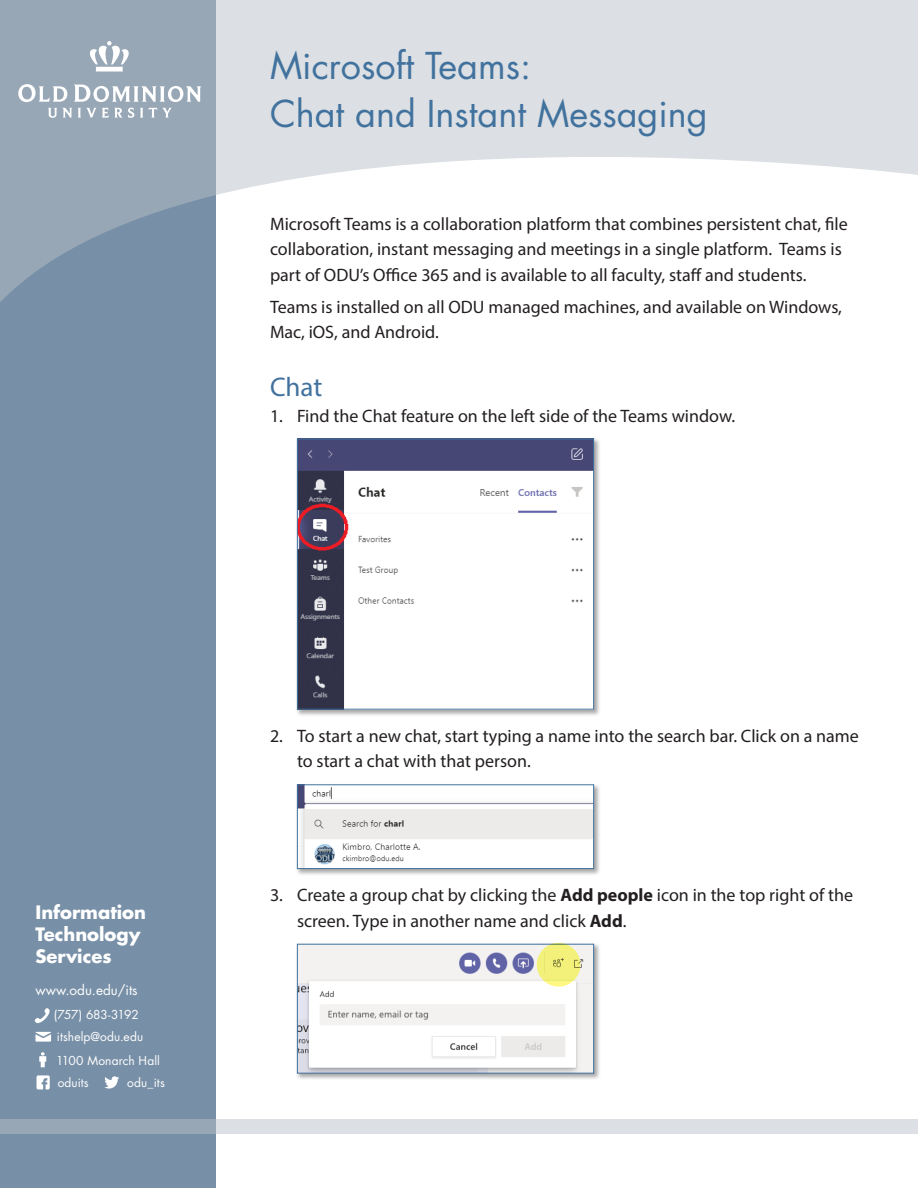
<style>
.page{position:relative;width:918px;height:1188px;background:#fff}
.page>*{position:absolute;margin:0;border:0;box-sizing:border-box;transform-origin:0 0}
.t1{font:36px "Futura Std";color:#41729e}
.heading{font:27px "Myriad Pro";color:#41729e}
.body_copy{font:18px/25.5px "Myriad Pro";color:#231f20}
.t2{font:700 18px "Futura Std";color:#fff}
.t3{font:13.5px "Futura Std";color:#fff}
.t4{font:12px "Futura Std";letter-spacing:.005em;color:#fff}
.t5{font:12px "Futura Std";letter-spacing:-.015em;color:#fff}
.s1{font-weight:700}
</style>
<div class="page">
<div style="left:0;top:0;width:216px;height:1188px;background:#7890a7"></div>
<svg style="left:0;top:0;width:918px;height:302px"></svg>
<svg style="left:0;top:1120px;width:918px;height:14px;background:#ccd1d8"></svg>
<svg style="left:34px;top:1008px;width:16px;height:15px"></svg>
<svg style="left:39px;top:1052px;width:7px;height:15px"></svg>
<svg style="left:104px;top:1076px;width:15px;height:13px"></svg>
<svg style="left:37px;top:1075px;width:13px;height:14px"></svg>
<svg style="left:35px;top:1032px;width:16px;height:10px"></svg>
<div style="left:295px;top:437px;width:305px;height:280px;background:#231f20;opacity:.4"></div>
<img style="left:299px;top:441px;width:293px;height:267px">
<div style="left:297px;top:439px;width:297px;height:271px;border:1px solid #41729e"></div>
<div style="left:295px;top:783px;width:305px;height:93px;background:#231f20;opacity:.4"></div>
<img style="left:299px;top:786px;width:293px;height:81px">
<div style="left:297px;top:784px;width:297px;height:85px;border:1px solid #41729e"></div>
<div style="left:295px;top:943px;width:305px;height:137px;background:#231f20;opacity:.4"></div>
<img style="left:299px;top:946px;width:293px;height:126px">
<div style="left:297px;top:944px;width:297px;height:130px;border:1px solid #41729e"></div>
<svg style="left:88px;top:41px;width:42px;height:31px"></svg>
<svg style="left:18px;top:84px;width:49px;height:18px"></svg>
<svg style="left:73px;top:85px;width:128px;height:17px;background:#c1cad3"></svg>
<svg style="left:48px;top:108px;width:24px;height:10px"></svg>
<svg style="left:78px;top:108px;width:56px;height:10px"></svg>
<svg style="left:140px;top:108px;width:3px;height:10px"></svg>
<svg style="left:149px;top:108px;width:23px;height:10px"></svg>
<svg style="left:537px;top:943px;width:44px;height:44px;background:#edeb7a"></svg>
<p class="t1" style="left:270px;top:43px;width:263px">Microsoft Teams:</p>
<p class="t1" style="left:270px;top:90px;width:439px">Chat and Instant Messaging</p>
<p class="body_copy" style="left:270px;top:210px;width:579px">Microsoft Teams is a collaboration platform that combines persistent chat, file collaboration, instant messaging and meetings in a single platform. Teams is part of ODU’s Office 365 and is available to all faculty, staff and students.</p>
<p class="body_copy" style="left:270px;top:294px;width:574px">Teams is installed on all ODU managed machines, and available on Windows,<br>Mac, iOS, and Android.</p>
<p class="heading" style="left:270px;top:370px;width:54px">Chat</p>
<p class="body_copy" style="left:270px;top:402px;width:467px">1. Find the Chat feature on the left side of the Teams window.</p>
<p class="t2" style="left:36px;top:901px;width:112px">Information</p>
<p class="t2" style="left:36px;top:922px;width:106px">Technology</p>
<p class="t2" style="left:36px;top:944px;width:78px">Services</p>
<p class="t3" style="left:36px;top:981px;width:104px">www.odu.edu/its</p>
<p class="t4" style="left:57px;top:1029px;width:88px">itshelp@odu.edu</p>
<p class="t5" style="left:54px;top:1007px;width:86px">(757) 683-3192</p>
<p class="t4" style="left:56px;top:1053px;width:105px">1100 Monarch Hall</p>
<p class="t4" style="left:58px;top:1074px;width:33px">oduits</p>
<p class="t4" style="left:127px;top:1074px;width:39px">odu_its</p>
<p class="body_copy" style="left:297px;top:723px;width:564px;text-indent:-27px">2. To start a new chat, start typing a name into the search bar. Click on a name to start a chat with that person.</p>
<p class="body_copy" style="left:297px;top:882px;width:558px;text-indent:-27px">3. Create a group chat by clicking the <span class="s1">Add people</span> icon in the top right of the screen. Type in another name and click <span class="s1">Add</span>.</p>
</div>
